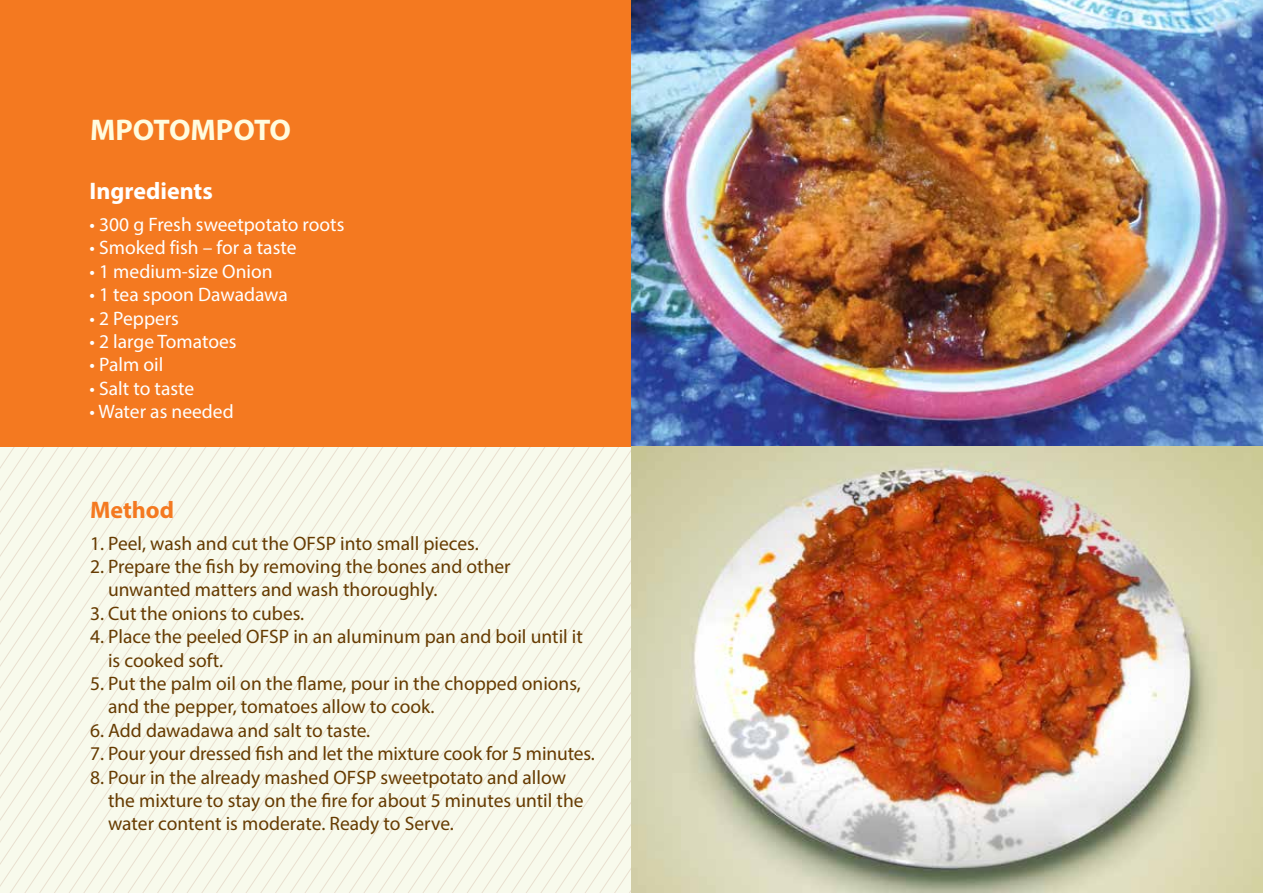
<style>
.page{position:relative;width:1263px;height:893px;background:#f8faec}
.page>*{position:absolute;margin:0;border:0;box-sizing:border-box;transform-origin:0 0}
.t1{font:700 30px "Myriad Pro";color:#fffcdf}
.t2{font:700 24px "Myriad Pro";color:#fff}
.t3{font:700 24px "Myriad Pro";color:#f47920}
.t4{font:19.5px/23.4px "Myriad Pro";color:#663b01}
.t5{font:19.5px "Myriad Pro";color:#fff}
</style>
<div class="page">
<div style="left:0;top:0;width:631px;height:446px;background:#f47920"></div>
<img style="left:631px;top:0;width:632px;height:446px">
<img style="left:631px;top:446px;width:632px;height:447px">
<h1 class="t1" style="left:90px;top:110px;width:203px">MPOTOMPOTO</h1>
<p class="t2" style="left:90px;top:175px;width:125px">Ingredients</p>
<p class="t5" style="left:90px;top:212px;width:256px">• 300 g Fresh sweetpotato roots</p>
<p class="t5" style="left:90px;top:236px;width:208px">• Smoked fish – for a taste</p>
<p class="t5" style="left:90px;top:259px;width:185px">• 1 medium-size Onion</p>
<p class="t5" style="left:90px;top:283px;width:200px">• 1 tea spoon Dawadawa</p>
<p class="t5" style="left:90px;top:306px;width:91px">• 2 Peppers</p>
<p class="t5" style="left:90px;top:329px;width:149px">• 2 large Tomatoes</p>
<p class="t5" style="left:90px;top:353px;width:75px">• Palm oil</p>
<p class="t5" style="left:90px;top:376px;width:106px">• Salt to taste</p>
<p class="t5" style="left:90px;top:400px;width:146px">• Water as needed</p>
<p class="t3" style="left:90px;top:494px;width:86px">Method</p>
<p class="t4" style="left:90px;top:531px;width:390px">1. Peel, wash and cut the OFSP into small pieces.</p>
<p class="t4" style="left:108px;top:554px;width:404px;text-indent:-18px">2. Prepare the fish by removing the bones and other unwanted matters and wash thoroughly.</p>
<p class="t4" style="left:90px;top:601px;width:216px">3. Cut the onions to cubes.</p>
<p class="t4" style="left:108px;top:625px;width:476px;text-indent:-18px">4. Place the peeled OFSP in an aluminum pan and boil until it is cooked soft.</p>
<p class="t4" style="left:108px;top:671px;width:474px;text-indent:-18px">5. Put the palm oil on the flame, pour in the chopped onions, and the pepper, tomatoes allow to cook.</p>
<p class="t4" style="left:90px;top:718px;width:282px">6. Add dawadawa and salt to taste.</p>
<p class="t4" style="left:90px;top:742px;width:506px">7. Pour your dressed fish and let the mixture cook for 5 minutes.</p>
<p class="t4" style="left:108px;top:765px;width:477px;text-indent:-18px">8. Pour in the already mashed OFSP sweetpotato and allow the mixture to stay on the fire for about 5 minutes until the water content is moderate. Ready to Serve.</p>
</div>
